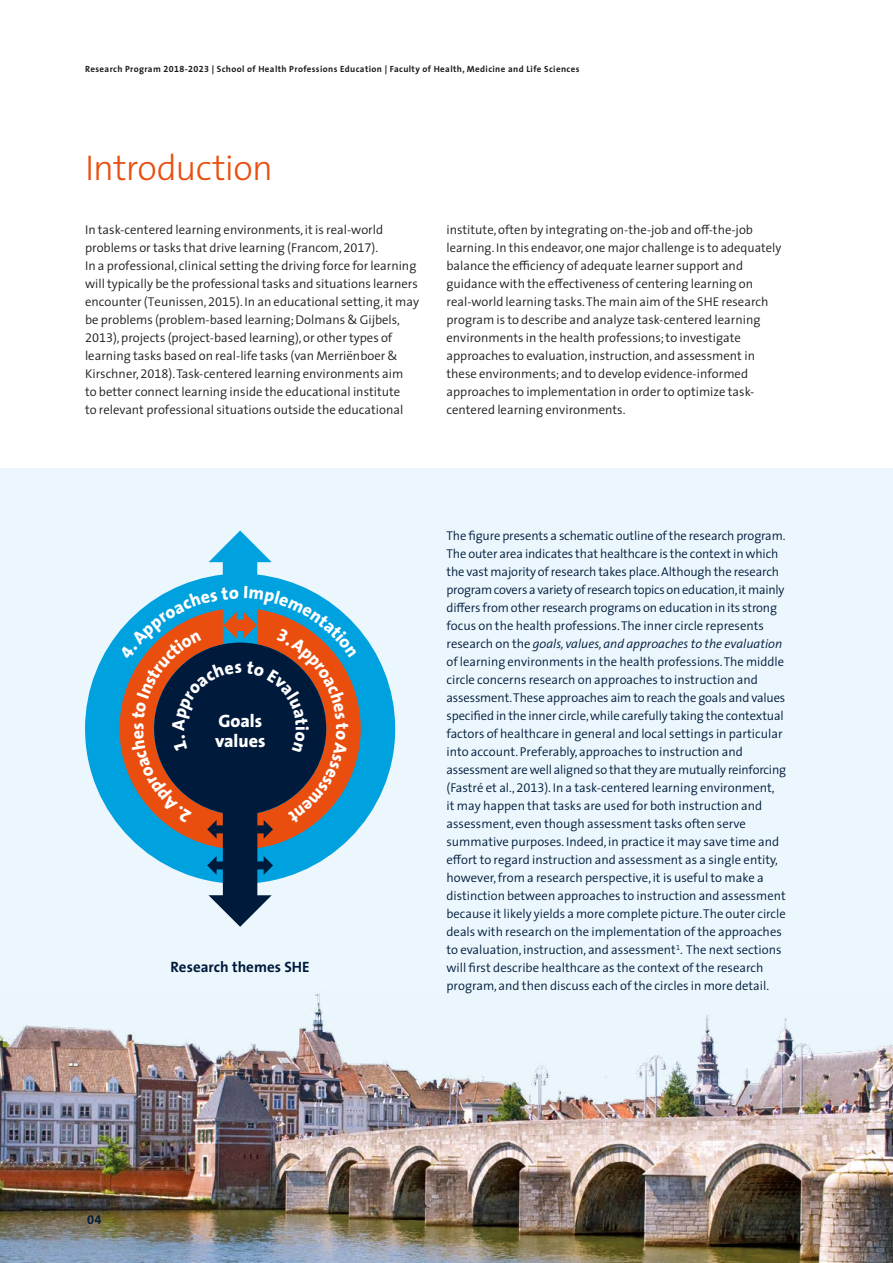
<style>
.page{position:relative;width:893px;height:1263px;background:#fff}
.page>*{position:absolute;margin:0;border:0;box-sizing:border-box;transform-origin:0 0}
.t1{font:300 36px "The Sans";letter-spacing:-.02em;color:#e94e0f}
.t2{font:800 18px/20.2px "The Sans";color:#fff}
.t3{font:700 15px "The Sans";color:#001a3b}
.t4{font:300 12.75px/18px "The Sans";color:#001a3b}
.t5{font:300 12.75px/18px "The Sans";color:#1d1d1b}
.t6{font:12.75px "The Sans Bold Expert";color:#001a3b}
.t7{font:700 9px "The Sans";letter-spacing:.04em;color:#1d1d1b}
.s1{font-family:"The Sans Bold Expert";font-weight:400}
.s2{font-family:"The Sans Semi Light Expert";font-weight:400}
.s3{font-style:italic}
</style>
<div class="page">
<div style="left:0;top:468px;width:893px;height:795px;background:#ebf7fd"></div>
<img style="left:0;top:993px;width:893px;height:270px">
<svg style="left:85px;top:530px;width:310px;height:297px"></svg>
<svg style="left:120px;top:586px;width:241px;height:341px"></svg>
<p class="t7" style="left:85px;top:61px;width:496px">Research Program <span class="s1">2018</span>-<span class="s1">2023</span> | School of Health Professions Education | Faculty of Health, Medicine and Life Sciences</p>
<h1 class="t1" style="left:85px;top:138px;width:189px">Introduction</h1>
<p class="t5" style="left:85px;top:220px;width:336px">In task-centered learning environments, it is real-world problems or tasks that drive learning (Francom, <span class="s2">2017</span>).<br>In a professional, clinical setting the driving force for learning will typically be the professional tasks and situations learners encounter (Teunissen, <span class="s2">2015</span>). In an educational setting, it may be problems (problem-based learning; Dolmans &amp; Gijbels, <span class="s2">2013</span>), projects (project-based learning), or other types of learning tasks based on real-life tasks (van Merriënboer &amp; Kirschner, <span class="s2">2018</span>). Task-centered learning environments aim<br>to better connect learning inside the educational institute<br>to relevant professional situations outside the educational</p>
<p class="t5" style="left:446px;top:220px;width:336px">institute, often by integrating on-the-job and off-the-job learning. In this endeavor, one major challenge is to adequately balance the efficiency of adequate learner support and guidance with the effectiveness of centering learning on real-world learning tasks. The main aim of the SHE research program is to describe and analyze task-centered learning environments in the health professions; to investigate approaches to evaluation, instruction, and assessment in these environments; and to develop evidence-informed approaches to implementation in order to optimize task&shy;centered learning environments.</p>
<h2 class="t2" style="left:215px;top:710px;width:52px">Goals values</h2>
<p class="t3" style="left:171px;top:954px;width:141px">Research themes SHE</p>
<p class="t4" style="left:446px;top:526px;width:341px">The figure presents a schematic outline of the research program.<br>The outer area indicates that healthcare is the context in which the vast majority of research takes place. Although the research program covers a variety of research topics on education, it mainly differs from other research programs on education in its strong focus on the health professions. The inner circle represents research on the <span class="s3">goals, values, and approaches to the evaluation </span>of learning environments in the health professions. The middle circle concerns research on approaches to instruction and assessment. These approaches aim to reach the goals and values specified in the inner circle, while carefully taking the contextual factors of healthcare in general and local settings in particular into account. Preferably, approaches to instruction and assessment are well aligned so that they are mutually reinforcing (Fastré et al., <span class="s2">2013</span>). In a task-centered learning environment,<br>it may happen that tasks are used for both instruction and assessment, even though assessment tasks often serve summative purposes. Indeed, in practice it may save time and effort to regard instruction and assessment as a single entity, however, from a research perspective, it is useful to make a distinction between approaches to instruction and assessment because it likely yields a more complete picture. The outer circle deals with research on the implementation of the approaches to evaluation, instruction, and assessment<sup>1</sup>. The next sections will first describe healthcare as the context of the research program, and then discuss each of the circles in more detail.</p>
<p class="t6" style="left:87px;top:1209px;width:16px">04</p>
</div>
